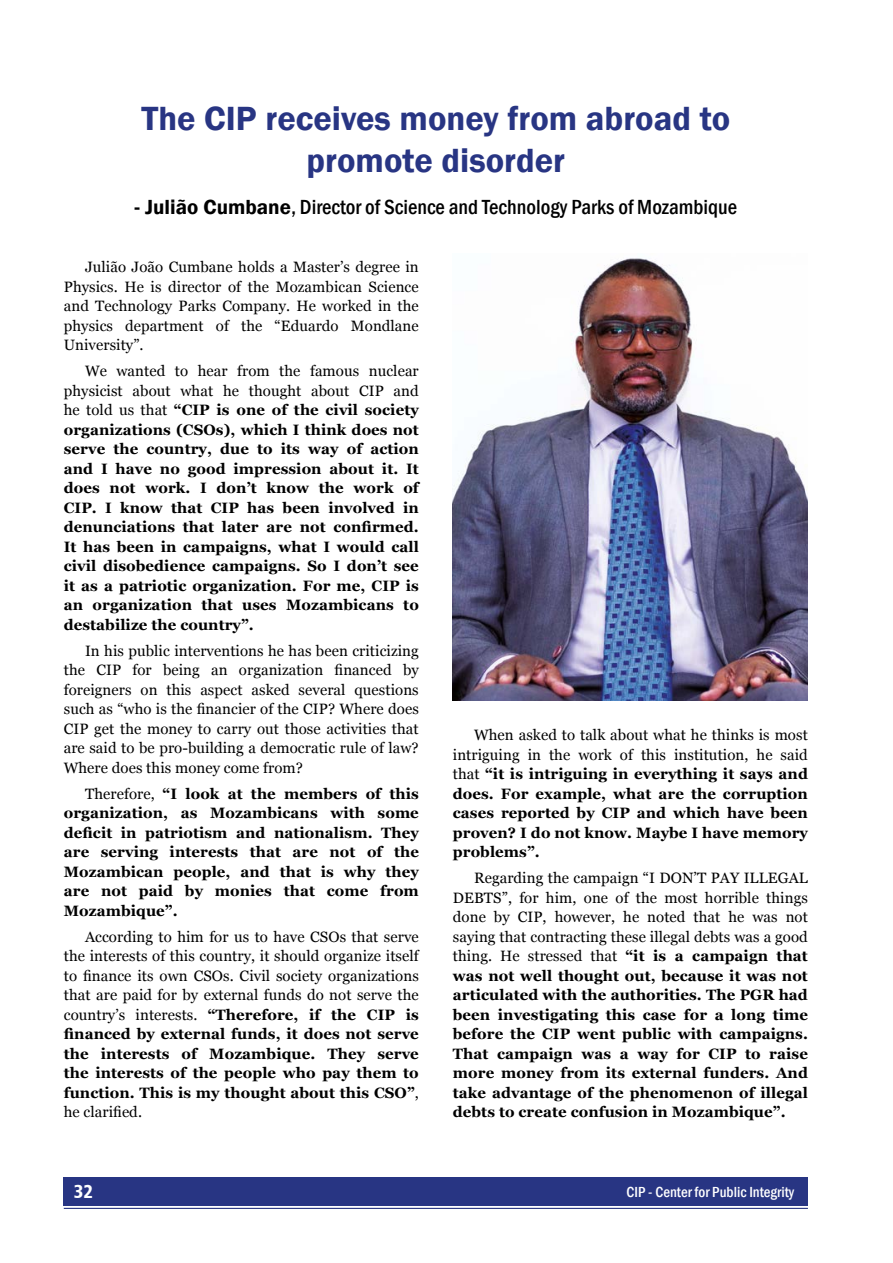
<style>
.page{position:relative;width:893px;height:1263px;background:#fff}
.page>*{position:absolute;margin:0;border:0;box-sizing:border-box;transform-origin:0 0}
.t1{font:600 34.5px/41.4px "Franklin Gothic";color:#283583;text-align:center}
.t2{font:500 condensed 21px "Franklin Gothic";color:#000}
.t3{font:18.75px "Humanist 777 BT Black Condensed B";color:#fff}
.t4{font:700 15px/19.5px "Georgia";letter-spacing:.005em;color:#000;text-align:justify}
.t5{font:15px/19.5px "Georgia";letter-spacing:.005em;color:#000;text-align:justify}
.t6{font:500 condensed 15px "Franklin Gothic";color:#fff}
.s1{font-weight:600;font-stretch:normal}
.s2{font-weight:400}
.s3{font-weight:700}
</style>
<div class="page">
<div style="left:64px;top:1177px;width:744px;height:28px;background:#283583"></div>
<hr style="left:64px;top:1208px;width:744px;height:1px;background:#283583">
<img style="left:453px;top:258px;width:355px;height:443px">
<h1 class="t1" style="left:142px;top:99px;width:590px">The CIP receives money from abroad to promote disorder</h1>
<h2 class="t2" style="left:135px;top:193px;width:604px"><span class="s1">- Julião Cumbane</span>, Director of Science and Technology Parks of Mozambique</h2>
<p class="t5" style="left:64px;top:258px;width:357px;text-indent:21px">Julião João Cumbane holds a Master’s degree in Physics. He is director of the Mozambican Science and Technology Parks Company. He worked in the physics department of the “Eduardo Mondlane University”.</p>
<p class="t4" style="left:64px;top:361px;width:358px;text-indent:21px"><span class="s2">We wanted to hear from the famous nuclear physicist about what he thought about CIP and he told us that</span> “CIP is one of the civil society organizations (CSOs), which I think does not serve the country, due to its way of action and I have no good impression about it. It does not work. I don’t know the work of CIP. I know that CIP has been involved in denunciations that later are not confirmed.<br>It has been in campaigns, what I would call civil disobedience campaigns. So I don’t see it as a patriotic organization. For me, CIP is an organization that uses Mozambicans to destabilize the country”.</p>
<p class="t5" style="left:64px;top:641px;width:357px;text-indent:21px">In his public interventions he has been criticizing the CIP for being an organization financed by foreigners on this aspect asked several questions such as “who is the financier of the CIP? Where does CIP get the money to carry out those activities that are said to be pro-building a democratic rule of law?<br>Where does this money come from?</p>
<p class="t4" style="left:64px;top:784px;width:357px;text-indent:21px"><span class="s2">Therefore,</span> “I look at the members of this organization, as Mozambicans with some deficit in patriotism and nationalism. They are serving interests that are not of the Mozambican people, and that is why they are not paid by monies that come from Mozambique”.</p>
<p class="t5" style="left:64px;top:927px;width:357px;text-indent:21px">According to him for us to have CSOs that serve the interests of this country, it should organize itself to finance its own CSOs. Civil society organizations that are paid for by external funds do not serve the country’s interests. <span class="s3">“Therefore, if the CIP is financed by external funds, it does not serve the interests of Mozambique. They serve the interests of the people who pay them to function. This is my thought about this CSO ”</span>, he clarified.</p>
<p class="t4" style="left:453px;top:725px;width:357px;text-indent:21px"><span class="s2">When asked to talk about what he thinks is most intriguing in the work of this institution, he said that</span> “it is intriguing in everything it says and does. For example, what are the corruption cases reported by CIP and which have been proven? I do not know. Maybe I have memory problems”.</p>
<p class="t4" style="left:453px;top:868px;width:357px;text-indent:21px"><span class="s2">Regarding the campaign “I DON’T PAY ILLEGAL DEBTS”, for him, one of the most horrible things done by CIP, however, he noted that he was not saying that contracting these illegal debts was a good thing. He stressed that</span> “it is a campaign that was not well thought out, because it was not articulated with the authorities. The PGR had been investigating this case for a long time before the CIP went public with campaigns.<br>That campaign was a way for CIP to raise more money from its external funders. And take advantage of the phenomenon of illegal debts to create confusion in Mozambique”.</p>
<p class="t3" style="left:74px;top:1180px;width:21px">32</p>
<p class="t6" style="left:627px;top:1182px;width:169px">CIP - Center for Public Integrity</p>
</div>
